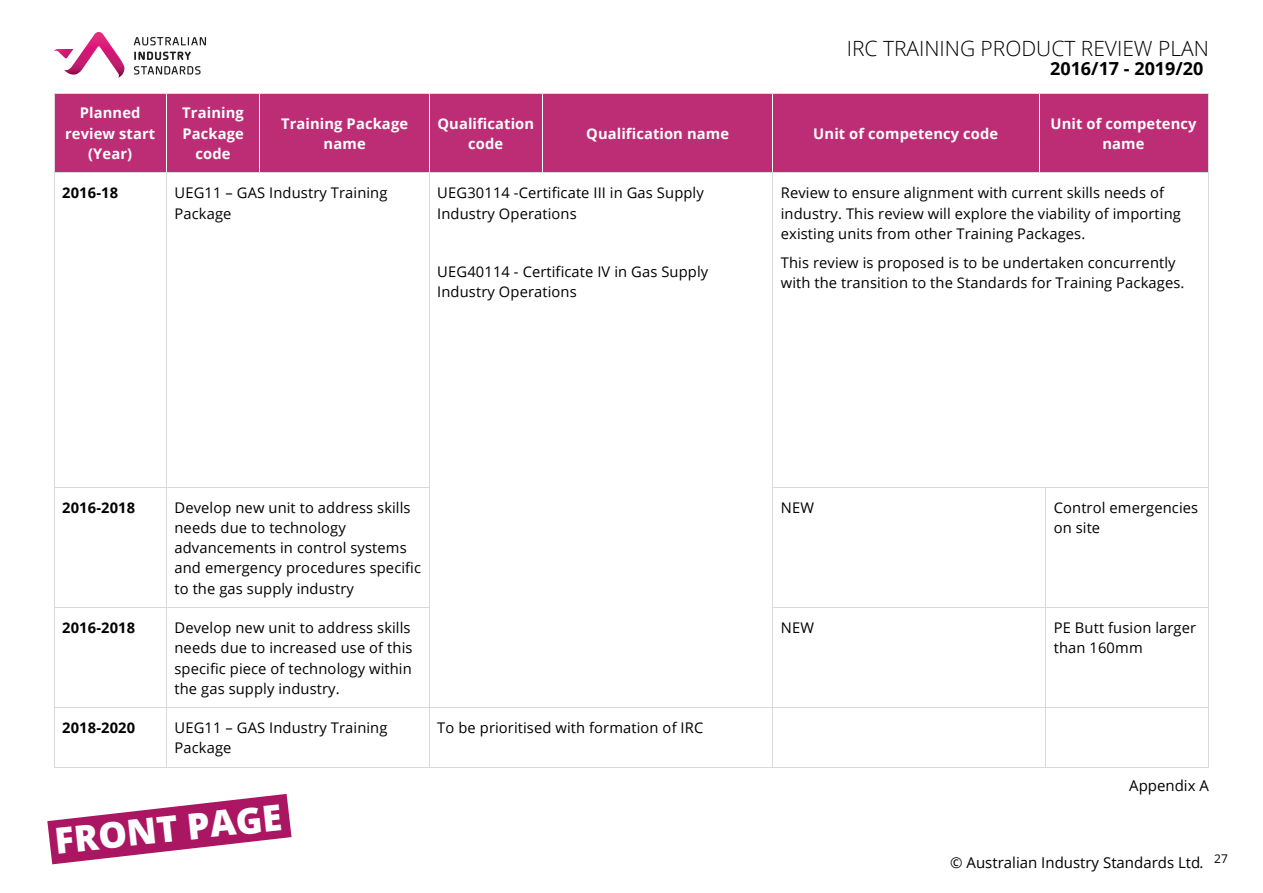
<style>
.page{position:relative;width:1263px;height:893px;background:#fff}
.page>*{position:absolute;margin:0;border:0;box-sizing:border-box;transform-origin:0 0}
.t1{font:800 36px "Open Sans";color:#fff}
.t2{font:300 21px "Open Sans";color:#000}
.t3{font:700 18px "Open Sans";color:#000}
.t4{font:15px "Open Sans";color:#000}
.t5{font:14.7px/20.4px "Open Sans";letter-spacing:.01em;color:#000}
.t6{font:700 14.7px/20.4px "Open Sans";letter-spacing:.01em;color:#fff;text-align:center}
.t7{font:700 14.7px "Open Sans";letter-spacing:.01em;color:#000}
</style>
<div class="page">
<svg style="left:54px;top:32px;width:71px;height:46px"></svg>
<svg style="left:134px;top:37px;width:72px;height:8px"></svg>
<svg style="left:134px;top:52px;width:57px;height:8px"></svg>
<svg style="left:134px;top:66px;width:67px;height:9px"></svg>
<svg style="left:47px;top:794px;width:244px;height:70px"></svg>
<div style="left:55px;top:94px;width:111px;height:79px;background:#bc2d75"></div>
<div style="left:167px;top:94px;width:92px;height:79px;background:#bc2d75"></div>
<div style="left:260px;top:94px;width:169px;height:79px;background:#bc2d75"></div>
<div style="left:430px;top:94px;width:112px;height:79px;background:#bc2d75"></div>
<div style="left:543px;top:94px;width:229px;height:79px;background:#bc2d75"></div>
<div style="left:773px;top:94px;width:266px;height:79px;background:#bc2d75"></div>
<div style="left:1039px;top:94px;width:169px;height:79px;background:#bc2d75"></div>
<hr style="left:55px;top:93px;width:111px;height:1px;background:#d9d9d9">
<hr style="left:167px;top:93px;width:92px;height:1px;background:#d9d9d9">
<hr style="left:260px;top:93px;width:169px;height:1px;background:#d9d9d9">
<hr style="left:430px;top:93px;width:112px;height:1px;background:#d9d9d9">
<hr style="left:543px;top:93px;width:229px;height:1px;background:#d9d9d9">
<hr style="left:773px;top:93px;width:266px;height:1px;background:#d9d9d9">
<hr style="left:1039px;top:93px;width:169px;height:1px;background:#d9d9d9">
<hr style="left:54px;top:94px;width:1px;height:79px;background:#d9d9d9">
<hr style="left:1039px;top:94px;width:1px;height:79px;background:#fff">
<hr style="left:1208px;top:94px;width:1px;height:79px;background:#d9d9d9">
<hr style="left:55px;top:173px;width:111px;height:1px;background:#d9d9d9">
<hr style="left:167px;top:173px;width:92px;height:1px;background:#d9d9d9">
<hr style="left:260px;top:173px;width:169px;height:1px;background:#d9d9d9">
<hr style="left:430px;top:173px;width:112px;height:1px;background:#d9d9d9">
<hr style="left:543px;top:173px;width:229px;height:1px;background:#d9d9d9">
<hr style="left:773px;top:173px;width:266px;height:1px;background:#d9d9d9">
<hr style="left:1039px;top:173px;width:169px;height:1px;background:#d9d9d9">
<hr style="left:54px;top:173px;width:1px;height:314px;background:#d9d9d9">
<hr style="left:166px;top:173px;width:1px;height:314px;background:#d9d9d9">
<hr style="left:429px;top:173px;width:1px;height:314px;background:#d9d9d9">
<hr style="left:772px;top:173px;width:1px;height:314px;background:#d9d9d9">
<hr style="left:1208px;top:173px;width:1px;height:314px;background:#d9d9d9">
<hr style="left:55px;top:487px;width:111px;height:1px;background:#d9d9d9">
<hr style="left:167px;top:487px;width:262px;height:1px;background:#d9d9d9">
<hr style="left:773px;top:487px;width:272px;height:1px;background:#d9d9d9">
<hr style="left:1046px;top:487px;width:162px;height:1px;background:#d9d9d9">
<hr style="left:54px;top:488px;width:1px;height:119px;background:#d9d9d9">
<hr style="left:166px;top:488px;width:1px;height:119px;background:#d9d9d9">
<hr style="left:429px;top:488px;width:1px;height:119px;background:#d9d9d9">
<hr style="left:772px;top:488px;width:1px;height:119px;background:#d9d9d9">
<hr style="left:1045px;top:488px;width:1px;height:119px;background:#d9d9d9">
<hr style="left:1208px;top:488px;width:1px;height:119px;background:#d9d9d9">
<hr style="left:55px;top:607px;width:111px;height:1px;background:#d9d9d9">
<hr style="left:167px;top:607px;width:262px;height:1px;background:#d9d9d9">
<hr style="left:773px;top:607px;width:272px;height:1px;background:#d9d9d9">
<hr style="left:1046px;top:607px;width:162px;height:1px;background:#d9d9d9">
<hr style="left:54px;top:608px;width:1px;height:100px;background:#d9d9d9">
<hr style="left:166px;top:608px;width:1px;height:100px;background:#d9d9d9">
<hr style="left:429px;top:608px;width:1px;height:100px;background:#d9d9d9">
<hr style="left:772px;top:608px;width:1px;height:100px;background:#d9d9d9">
<hr style="left:1045px;top:608px;width:1px;height:100px;background:#d9d9d9">
<hr style="left:1208px;top:608px;width:1px;height:100px;background:#d9d9d9">
<hr style="left:55px;top:708px;width:111px;height:1px;background:#d9d9d9">
<hr style="left:167px;top:708px;width:262px;height:1px;background:#d9d9d9">
<hr style="left:430px;top:708px;width:342px;height:1px;background:#d9d9d9">
<hr style="left:773px;top:708px;width:272px;height:1px;background:#d9d9d9">
<hr style="left:1046px;top:708px;width:162px;height:1px;background:#d9d9d9">
<hr style="left:54px;top:708px;width:1px;height:59px;background:#d9d9d9">
<hr style="left:55px;top:767px;width:111px;height:1px;background:#d9d9d9">
<hr style="left:166px;top:708px;width:1px;height:59px;background:#d9d9d9">
<hr style="left:167px;top:767px;width:262px;height:1px;background:#d9d9d9">
<hr style="left:429px;top:708px;width:1px;height:59px;background:#d9d9d9">
<hr style="left:430px;top:767px;width:342px;height:1px;background:#d9d9d9">
<hr style="left:772px;top:708px;width:1px;height:59px;background:#d9d9d9">
<hr style="left:773px;top:767px;width:272px;height:1px;background:#d9d9d9">
<hr style="left:1045px;top:708px;width:1px;height:59px;background:#d9d9d9">
<hr style="left:1046px;top:767px;width:162px;height:1px;background:#d9d9d9">
<hr style="left:1208px;top:708px;width:1px;height:59px;background:#d9d9d9">
<h2 class="t2" style="left:847px;top:34px;width:364px">IRC TRAINING PRODUCT REVIEW PLAN</h2>
<p class="t3" style="left:1050px;top:56px;width:155px">2016/17 - 2019/20</p>
<p class="t6" style="left:65px;top:103px;width:92px">Planned review start (Year)</p>
<p class="t6" style="left:182px;top:103px;width:63px">Training<br>Package code</p>
<p class="t6" style="left:281px;top:113px;width:129px">Training Package name</p>
<p class="t6" style="left:437px;top:113px;width:98px">Qualification code</p>
<p class="t6" style="left:586px;top:123px;width:145px">Qualification name</p>
<p class="t6" style="left:813px;top:123px;width:187px">Unit of competency code</p>
<p class="t6" style="left:1050px;top:113px;width:148px">Unit of competency name</p>
<p class="t7" style="left:62px;top:182px;width:57px">2016-18</p>
<p class="t5" style="left:174px;top:182px;width:214px">UEG11 – GAS Industry Training<br>Package</p>
<p class="t5" style="left:437px;top:182px;width:268px">UEG30114 -Certificate III in Gas Supply<br>Industry Operations</p>
<p class="t5" style="left:781px;top:182px;width:402px">Review to ensure alignment with current skills needs of industry. This review will explore the viability of importing existing units from other Training Packages.</p>
<p class="t5" style="left:781px;top:253px;width:405px">This review is proposed is to be undertaken concurrently with the transition to the Standards for Training Packages.</p>
<p class="t5" style="left:437px;top:262px;width:272px">UEG40114 - Certificate IV in Gas Supply<br>Industry Operations</p>
<p class="t7" style="left:62px;top:497px;width:74px">2016-2018</p>
<p class="t5" style="left:174px;top:497px;width:248px">Develop new unit to address skills needs due to technology advancements in control systems and emergency procedures specific to the gas supply industry</p>
<p class="t5" style="left:781px;top:497px;width:35px">NEW</p>
<p class="t5" style="left:1054px;top:497px;width:146px">Control emergencies on site</p>
<p class="t7" style="left:62px;top:617px;width:74px">2016-2018</p>
<p class="t5" style="left:174px;top:617px;width:239px">Develop new unit to address skills needs due to increased use of this specific piece of technology within the gas supply industry.</p>
<p class="t5" style="left:781px;top:617px;width:35px">NEW</p>
<p class="t5" style="left:1054px;top:617px;width:144px">PE Butt fusion larger than 160mm</p>
<p class="t7" style="left:62px;top:717px;width:74px">2018-2020</p>
<p class="t5" style="left:174px;top:717px;width:214px">UEG11 – GAS Industry Training<br>Package</p>
<p class="t5" style="left:437px;top:717px;width:267px">To be prioritised with formation of IRC</p>
<h1 class="t1" style="left:52px;top:813px;width:230px;rotate:-6deg">FRONT PAGE</h1>
<p class="t4" style="left:1129px;top:775px;width:81px">Appendix A</p>
<p class="t4" style="left:950px;top:853px;width:279px">© Australian Industry Standards Ltd. <sup>27</sup></p>
</div>
